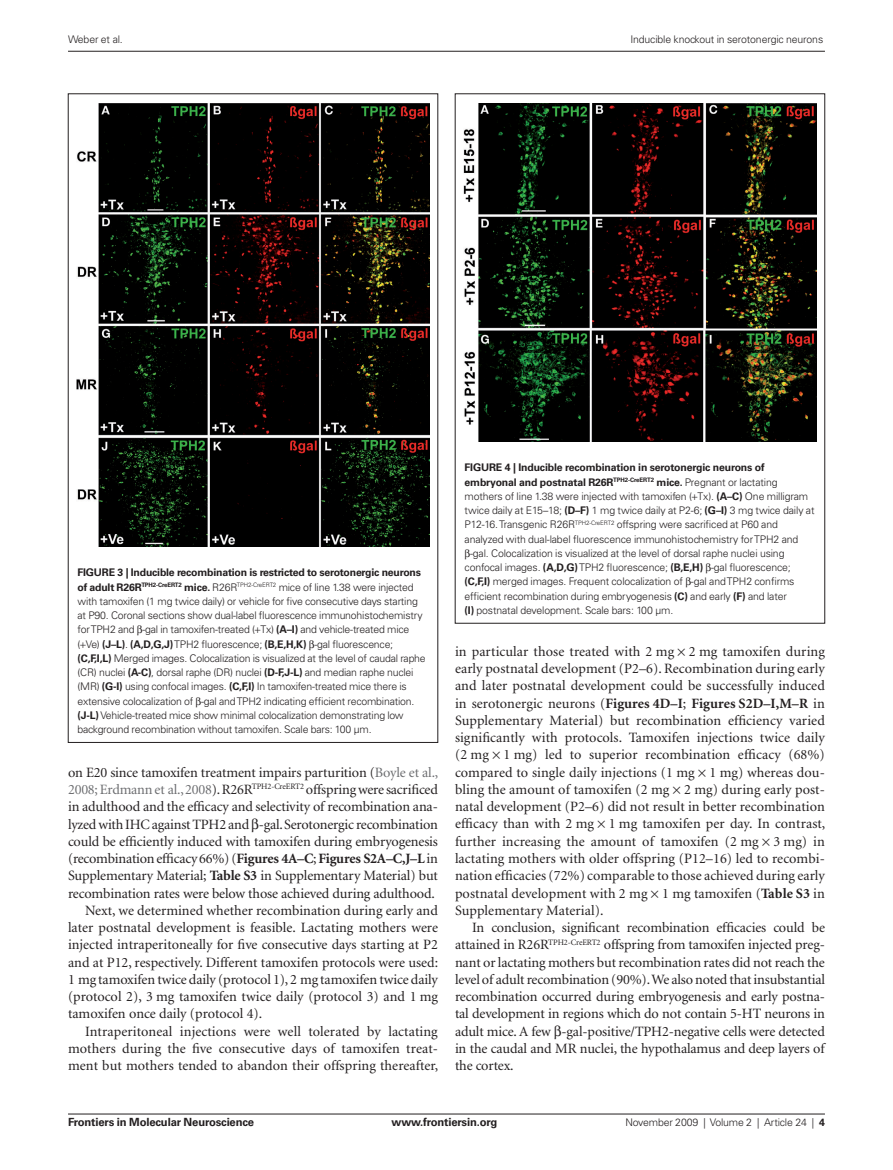
<style>
.page{position:relative;width:893px;height:1170px;background:#fff}
.page>*{position:absolute;margin:0;border:0;box-sizing:border-box;transform-origin:0 0}
.t1{font:14.25px/17.2px "Minion";letter-spacing:-.005em;color:#231f20;text-align:justify}
.t2{font:700 11.25px "Univers";letter-spacing:-.015em;color:#231f20}
.t3{font:300 10.5px/14.2px "Univers";letter-spacing:-.02em;color:#231f20}
.t4{font:700 10.5px "Univers";letter-spacing:-.015em;color:#231f20}
.s1{font-weight:700}
.s2{color:#6c6d70}
.s3{font-weight:300}
</style>
<div class="page">
<hr style="left:68px;top:1113px;width:757px;height:1px;background:#231f20">
<hr style="left:68px;top:51px;width:757px;height:1px;background:#231f20">
<img style="left:77px;top:103px;width:352px;height:443px">
<img style="left:463px;top:103px;width:353px;height:338px">
<p class="t3" style="left:68px;top:33px;width:56px">Weber et al.</p>
<p class="t3" style="left:630px;top:33px;width:194px">Inducible knockout in serotonergic neurons</p>
<p class="t3" style="left:78px;top:566px;width:350px"><span class="s1">FIGURE 3 | Inducible recombination is restricted to serotonergic neurons of adult R26R</span><sup>TPH2-CreERT2</sup> <span class="s1">mice.</span> R26R<sup>TPH2-CreERT2</sup> mice of line 1.38 were injected with tamoxifen (1 mg twice daily) or vehicle for five consecutive days starting at P90. Coronal sections show dual-label fluorescence immunohistochemistry for TPH2 and -gal in tamoxifen-treated ( Tx) <span class="s1">(A–I)</span> and vehicle-treated mice<br>( Ve) <span class="s1">(J–L)</span>. <span class="s1">(A,D,G,J)</span> TPH2 fluorescence; <span class="s1">(B,E,H,K)</span> -gal fluorescence; <span class="s1">(C,F,I,L)</span> Merged images. Colocalization is visualized at the level of caudal raphe (CR) nuclei <span class="s1">(A-C)</span>, dorsal raphe (DR) nuclei <span class="s1">(D-F,J-L)</span> and median raphe nuclei (MR) <span class="s1">(G-I)</span> using confocal images. <span class="s1">(C,F,I)</span> In tamoxifen-treated mice there is extensive colocalization of -gal and TPH2 indicating efficient recombination. <span class="s1">(J-L)</span> Vehicle-treated mice show minimal colocalization demonstrating low background recombination without tamoxifen. Scale bars: 100 µm.</p>
<p class="t1" style="left:68px;top:764px;width:372px">on E20 since tamoxifen treatment impairs parturition (<span class="s2">Boyle et al.,</span></p>
<p class="t1" style="left:68px;top:782px;width:371px"><span class="s2">2008; Erdmann et al., 2008</span>). R26R<sup>TPH2-CreERT2</sup> offspring were sacrificed</p>
<p class="t1" style="left:68px;top:799px;width:371px">in adulthood and the efficacy and selectivity of recombination ana-</p>
<p class="t1" style="left:68px;top:816px;width:371px">lyzed with IHC against TPH2 and -gal. Serotonergic recombination</p>
<p class="t1" style="left:68px;top:833px;width:371px">could be efficiently induced with tamoxifen during embryogenesis</p>
<p class="t1" style="left:68px;top:851px;width:371px">(recombination efficacy 66%) (<span class="s1">Figures 4A–C</span>; <span class="s1">Figures S2A–C,J–L</span> in</p>
<p class="t1" style="left:68px;top:868px;width:371px">Supplementary Material; <span class="s1">Table S3</span> in Supplementary Material) but</p>
<p class="t1" style="left:68px;top:885px;width:368px">recombination rates were below those achieved during adulthood.</p>
<p class="t1" style="left:85px;top:902px;width:354px">Next, we determined whether recombination during early and</p>
<p class="t1" style="left:68px;top:920px;width:371px">later postnatal development is feasible. Lactating mothers were</p>
<p class="t1" style="left:68px;top:937px;width:371px">injected intraperitoneally for five consecutive days starting at P2</p>
<p class="t1" style="left:68px;top:954px;width:372px">and at P12, respectively. Different tamoxifen protocols were used:</p>
<p class="t1" style="left:68px;top:971px;width:371px">1 mg tamoxifen twice daily (protocol 1), 2 mg tamoxifen twice daily</p>
<p class="t1" style="left:68px;top:989px;width:371px">(protocol 2), 3 mg tamoxifen twice daily (protocol 3) and 1 mg</p>
<p class="t1" style="left:68px;top:1006px;width:196px">tamoxifen once daily (protocol 4).</p>
<p class="t1" style="left:85px;top:1023px;width:354px">Intraperitoneal injections were well tolerated by lactating</p>
<p class="t1" style="left:68px;top:1040px;width:371px">mothers during the five consecutive days of tamoxifen treat-</p>
<p class="t1" style="left:68px;top:1058px;width:372px">ment but mothers tended to abandon their offspring thereafter,</p>
<p class="t4" style="left:465px;top:463px;width:302px">FIGURE 4 | Inducible recombination in serotonergic neurons of</p>
<p class="t4" style="left:465px;top:478px;width:315px">embryonal and postnatal R26R<sup>TPH2-CreERT2</sup> mice. <span class="s3">Pregnant or lactating</span></p>
<p class="t3" style="left:465px;top:490px;width:345px">mothers of line 1.38 were injected with tamoxifen ( Tx). <span class="s1">(A–C)</span> One milligram</p>
<p class="t3" style="left:465px;top:504px;width:351px">twice daily at E15–18; <span class="s1">(D–F)</span> 1 mg twice daily at P2-6; <span class="s1">(G–I)</span> 3 mg twice daily at</p>
<p class="t3" style="left:465px;top:518px;width:315px">P12-16. Transgenic R26R<sup>TPH2-CreERT2</sup> offspring were sacrificed at P60 and</p>
<p class="t3" style="left:465px;top:532px;width:335px">analyzed with dual-label fluorescence immunohistochemistry for TPH2 and</p>
<p class="t3" style="left:470px;top:547px;width:316px">-gal. Colocalization is visualized at the level of dorsal raphe nuclei using</p>
<p class="t3" style="left:465px;top:561px;width:328px">confocal images. <span class="s1">(A,D,G)</span> TPH2 fluorescence; <span class="s1">(B,E,H)</span> -gal fluorescence;</p>
<p class="t3" style="left:465px;top:575px;width:331px"><span class="s1">(C,F,I)</span> merged images. Frequent colocalization of -gal and TPH2 confirms</p>
<p class="t3" style="left:465px;top:589px;width:324px">efficient recombination during embryogenesis <span class="s1">(C)</span> and early <span class="s1">(F)</span> and later</p>
<p class="t3" style="left:465px;top:604px;width:210px"><span class="s1">(I)</span> postnatal development. Scale bars: 100 µm.</p>
<p class="t1" style="left:455px;top:644px;width:372px">in particular those treated with 2 mg 2 mg tamoxifen during early postnatal development (P2–6). Recombination during early and later postnatal development could be successfully induced in serotonergic neurons (<span class="s1">Figures 4D–I</span>; <span class="s1">Figures S2D–I,M–R</span> in Supplementary Material) but recombination efficiency varied significantly with protocols. Tamoxifen injections twice daily (2 mg 1 mg) led to superior recombination efficacy (68%) compared to single daily injections (1 mg 1 mg) whereas dou&shy;bling the amount of tamoxifen (2 mg 2 mg) during early post&shy;natal development (P2–6) did not result in better recombination efficacy than with 2 mg 1 mg tamoxifen per day. In contrast, further increasing the amount of tamoxifen (2 mg 3 mg) in lactating mothers with older offspring (P12–16) led to recombi&shy;nation efficacies (72%) comparable to those achieved during early postnatal development with 2 mg 1 mg tamoxifen (<span class="s1">Table S3</span> in Supplementary Material).</p>
<p class="t1" style="left:455px;top:920px;width:371px;text-indent:17px">In conclusion, significant recombination efficacies could be attained in R26R<sup>TPH2-CreERT2</sup> offspring from tamoxifen injected preg&shy;nant or lactating mothers but recombination rates did not reach the level of adult recombination (90%). We also noted that insubstantial recombination occurred during embryogenesis and early postna&shy;tal development in regions which do not contain 5-HT neurons in adult mice. A few -gal-positive/TPH2-negative cells were detected in the caudal and MR nuclei, the hypothalamus and deep layers of the cortex.</p>
<p class="t2" style="left:68px;top:1117px;width:188px">Frontiers in Molecular Neuroscience</p>
<p class="t2" style="left:392px;top:1117px;width:107px">www.frontiersin.org</p>
<p class="t3" style="left:625px;top:1115px;width:201px">November 2009 | Volume 2 | Article 24 | <span class="s1">4</span></p>
</div>
